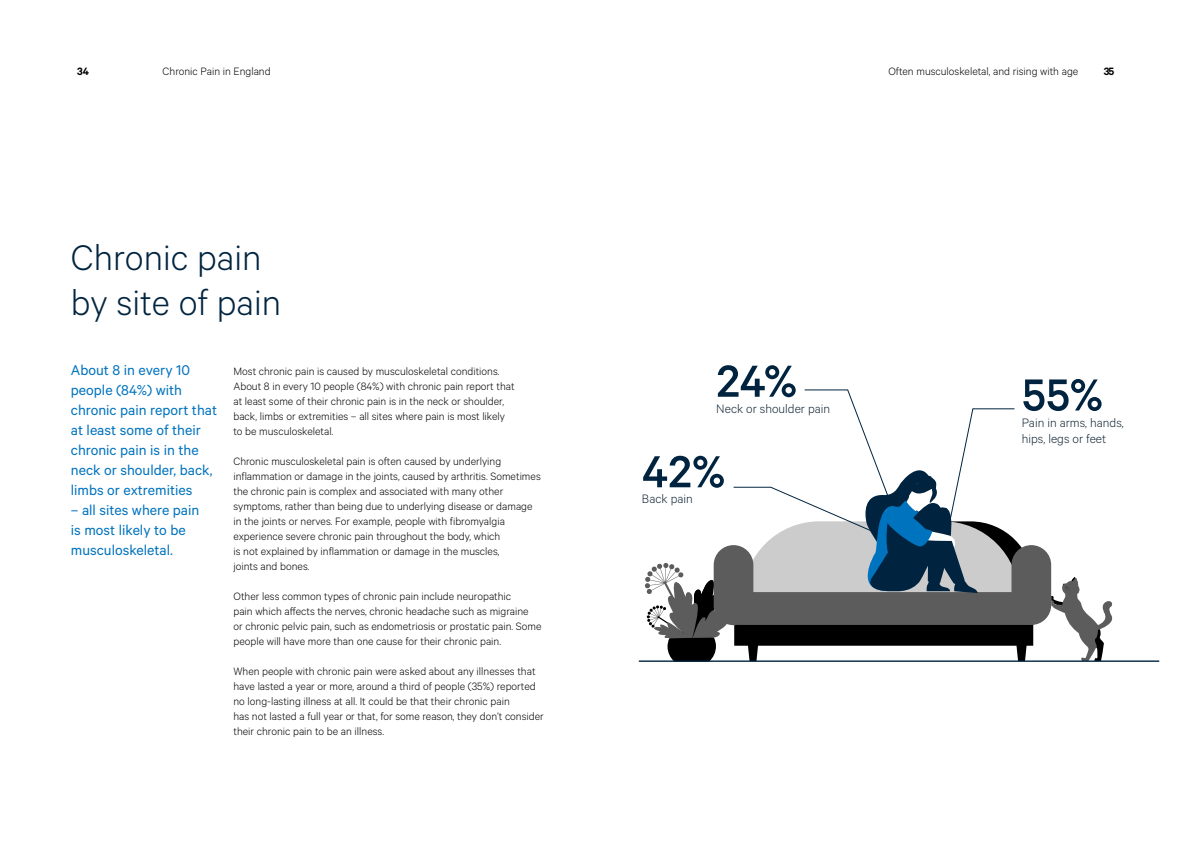
<style>
.page{position:relative;width:1191px;height:842px;background:#fff}
.page>*{position:absolute;margin:0;border:0;box-sizing:border-box;transform-origin:0 0}
.Images{font:500 50.6px "Calibre";color:#002440}
.t1{font:300 40px "Calibre";color:#002440}
.Pull_quotes{font:16px/20px "Calibre";color:#0073be}
.Images-2{font:300 13.8px/16.5px "Calibre";color:#142837}
.Body_Text{font:300 12px/15px "Calibre";color:#000}
.t2{font:600 12px "Calibre";color:#000}
</style>
<div class="page">
<div style="left:1011px;top:545px;width:40px;height:80px;background:#5c5c5c;border-radius:20px"></div>
<svg style="left:1051px;top:577px;width:62px;height:83px"></svg>
<svg style="left:645px;top:389px;width:388px;height:271px"></svg>
<hr style="left:639px;top:660px;width:519px;height:2px;background:#002440">
<p class="t2" style="left:77px;top:64px;width:13px">34</p>
<p class="Body_Text" style="left:163px;top:63px;width:109px">Chronic Pain in England</p>
<p class="Body_Text" style="left:888px;top:63px;width:191px">Often musculoskeletal, and rising with age</p>
<p class="t2" style="left:1103px;top:64px;width:12px">35</p>
<h2 class="t1" style="left:71px;top:234px;width:192px">Chronic pain</h2>
<h2 class="t1" style="left:71px;top:279px;width:212px">by site of pain</h2>
<p class="Pull_quotes" style="left:71px;top:359px;width:148px">About 8 in every 10 people (84%) with chronic pain report that at least some of their chronic pain is in the neck or shoulder, back, limbs or extremities</p>
<p class="Pull_quotes" style="left:71px;top:499px;width:130px">– all sites where pain is most likely to be musculoskeletal.</p>
<p class="Body_Text" style="left:233px;top:363px;width:283px">Most chronic pain is caused by musculoskeletal conditions.<br>About 8 in every 10 people (84%) with chronic pain report that at least some of their chronic pain is in the neck or shoulder, back, limbs or extremities – all sites where pain is most likely to be musculoskeletal.</p>
<p class="Body_Text" style="left:233px;top:453px;width:309px">Chronic musculoskeletal pain is often caused by underlying inflammation or damage in the joints, caused by arthritis. Sometimes the chronic pain is complex and associated with many other symptoms, rather than being due to underlying disease or damage in the joints or nerves. For example, people with fibromyalgia experience severe chronic pain throughout the body, which<br>is not explained by inflammation or damage in the muscles,<br>joints and bones.</p>
<p class="Body_Text" style="left:233px;top:588px;width:310px">Other less common types of chronic pain include neuropathic<br>pain which affects the nerves, chronic headache such as migraine<br>or chronic pelvic pain, such as endometriosis or prostatic pain. Some people will have more than one cause for their chronic pain.</p>
<p class="Body_Text" style="left:233px;top:663px;width:312px">When people with chronic pain were asked about any illnesses that have lasted a year or more, around a third of people (35%) reported no long-lasting illness at all. It could be that their chronic pain<br>has not lasted a full year or that, for some reason, they don’t consider their chronic pain to be an illness.</p>
<p class="Images" style="left:716px;top:351px;width:82px">24%</p>
<p class="Images-2" style="left:716px;top:400px;width:115px">Neck or shoulder pain</p>
<p class="Images" style="left:642px;top:442px;width:85px">42%</p>
<p class="Images-2" style="left:642px;top:490px;width:52px">Back pain</p>
<p class="Images" style="left:1021px;top:365px;width:83px">55%</p>
<p class="Images-2" style="left:1021px;top:413px;width:103px">Pain in arms, hands, hips, legs or feet</p>
</div>
